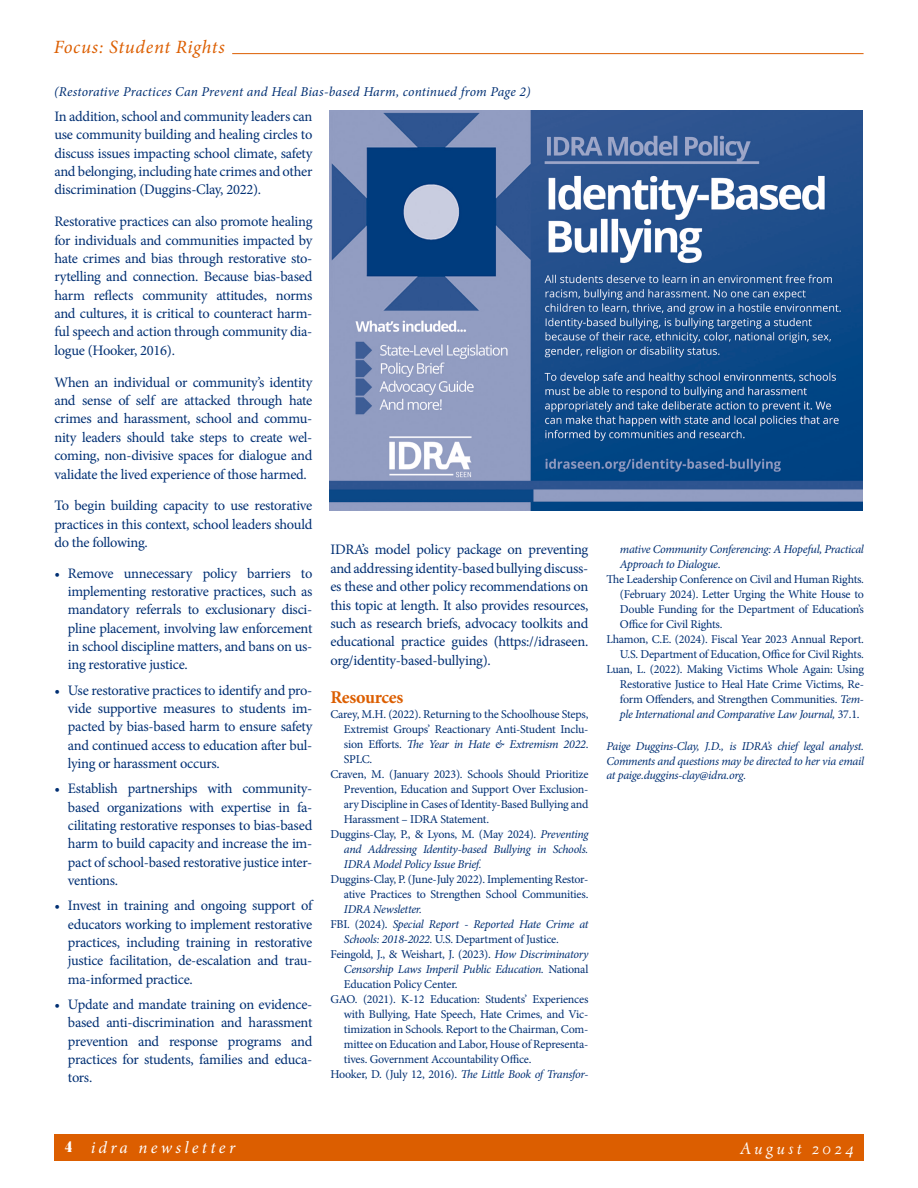
<style>
.page{position:relative;width:918px;height:1188px;background:#fff}
.page>*{position:absolute;margin:0;border:0;box-sizing:border-box;transform-origin:0 0}
.t1{font:italic 18.75px "Minion Pro";letter-spacing:.035em;color:#dc5e00}
.Subhead_para{font:700 18px "Minion Pro";letter-spacing:-.02em;color:#dc5e00}
.t2{font:italic 16.8px "Minion Pro";letter-spacing:.195em;color:#fff}
.t3{font:italic 16.8px "Eldorado Text";letter-spacing:.2em;color:#fff}
.Paragraph_Style_1{font:14.4px/18.3px "Minion Pro";letter-spacing:-.02em;color:#002f73;text-align:justify}
.body{font:italic 13.5px "Minion Pro";letter-spacing:.01em;color:#002f73}
.Resource_list{font:12px/15px "Minion Pro";letter-spacing:-.02em;color:#002f73;text-align:justify}
.Resource_list-2{font:italic 12px/15px "Minion Pro";letter-spacing:-.025em;color:#002f73}
.Paragraph_Style_1-2{font:italic 12px/14.4px "Minion Pro";letter-spacing:-.025em;color:#002f73;text-align:justify}
.s1{font-style:italic}
.s2{font-style:normal}
.s3{font-family:"Inflex MT Std";font-weight:700;font-style:normal;font-size:15px}
</style>
<div class="page">
<div style="left:54px;top:1134px;width:810px;height:27px;background:#dc5e00"></div>
<hr style="left:232px;top:53px;width:632px;height:1px;background:#dc5e00">
<img style="left:329px;top:110px;width:534px;height:400px">
<h1 class="t1" style="left:54px;top:34px;width:172px">Focus: Student Rights</h1>
<p class="body" style="left:54px;top:82px;width:478px">(Restorative Practices Can Prevent and Heal Bias-based Harm, continued from Page 2)</p>
<p class="Paragraph_Style_1" style="left:54px;top:107px;width:260px">In addition, school and community leaders can use community building and healing circles to discuss issues impacting school climate, safety and belonging, including hate crimes and other discrimination (Duggins-Clay, 2022).</p>
<p class="Paragraph_Style_1" style="left:54px;top:212px;width:260px">Restorative practices can also promote healing for individuals and communities impacted by hate crimes and bias through restorative sto&shy;rytelling and connection. Because bias-based harm reflects community attitudes, norms and cultures, it is critical to counteract harm&shy;ful speech and action through community dia&shy;logue (Hooker, 2016).</p>
<p class="Paragraph_Style_1" style="left:54px;top:373px;width:260px">When an individual or community’s identity and sense of self are attacked through hate crimes and harassment, school and commu&shy;nity leaders should take steps to create wel&shy;coming, non-divisive spaces for dialogue and validate the lived experience of those harmed.</p>
<p class="Paragraph_Style_1" style="left:54px;top:497px;width:260px">To begin building capacity to use restorative practices in this context, school leaders should do the following.</p>
<p class="Paragraph_Style_1" style="left:68px;top:564px;width:246px;text-indent:-14px">• Remove unnecessary policy barriers to implementing restorative practices, such as mandatory referrals to exclusionary disci&shy;pline placement, involving law enforcement in school discipline matters, and bans on us&shy;ing restorative justice.</p>
<p class="Paragraph_Style_1" style="left:68px;top:681px;width:246px;text-indent:-14px">• Use restorative practices to identify and pro&shy;vide supportive measures to students im&shy;pacted by bias-based harm to ensure safety and continued access to education after bul&shy;lying or harassment occurs.</p>
<p class="Paragraph_Style_1" style="left:68px;top:779px;width:246px;text-indent:-14px">• Establish partnerships with community&shy;based organizations with expertise in fa&shy;cilitating restorative responses to bias-based harm to build capacity and increase the im&shy;pact of school-based restorative justice inter&shy;ventions.</p>
<p class="Paragraph_Style_1" style="left:68px;top:896px;width:246px;text-indent:-14px">• Invest in training and ongoing support of educators working to implement restorative practices, including training in restorative justice facilitation, de-escalation and trau&shy;ma-informed practice.</p>
<p class="Paragraph_Style_1" style="left:68px;top:995px;width:246px;text-indent:-14px">• Update and mandate training on evidence&shy;based anti-discrimination and harassment prevention and response programs and practices for students, families and educa&shy;tors.</p>
<p class="Paragraph_Style_1" style="left:330px;top:541px;width:260px">IDRA’s model policy package on preventing and addressing identity-based bullying discuss&shy;es these and other policy recommendations on this topic at length. It also provides resources, such as research briefs, advocacy toolkits and educational practice guides (https://idraseen. org/identity-based-bullying).</p>
<p class="Subhead_para" style="left:330px;top:685px;width:74px">Resources</p>
<p class="Resource_list" style="left:344px;top:707px;width:246px;text-indent:-14px">Carey, M.H. (2022). Returning to the Schoolhouse Steps, Extremist Groups’ Reactionary Anti-Student Inclu&shy;sion Efforts. <span class="s1">The Year in Hate &amp; Extremism 2022</span>.<br>SPLC.</p>
<p class="Resource_list" style="left:344px;top:767px;width:246px;text-indent:-14px">Craven, M. (January 2023). Schools Should Prioritize Prevention, Education and Support Over Exclusion&shy;ary Discipline in Cases of Identity-Based Bullying and Harassment – IDRA Statement.</p>
<p class="Resource_list-2" style="left:344px;top:827px;width:246px;text-align:justify;text-indent:-14px"><span class="s2">Duggins-Clay, P., &amp; Lyons, M. (May 2024).</span> Preventing and Addressing Identity-based Bullying in Schools.<br>IDRA Model Policy Issue Brief.</p>
<p class="Resource_list" style="left:344px;top:872px;width:246px;text-indent:-14px">Duggins-Clay, P. (June-July 2022). Implementing Restor&shy;ative Practices to Strengthen School Communities.<br><span class="s1">IDRA Newsletter.</span></p>
<p class="Resource_list-2" style="left:344px;top:917px;width:246px;text-indent:-14px"><span class="s2">FBI. (2024).</span> Special Report - Reported Hate Crime at<br>Schools: 2018-2022. <span class="s2">U.S. Department of Justice.</span></p>
<p class="Resource_list" style="left:344px;top:947px;width:246px;text-indent:-14px">Feingold, J., &amp; Weishart, J. (2023). <span class="s1">How Discriminatory Censorship Laws Imperil Public Education.</span> National Education Policy Center.</p>
<p class="Resource_list" style="left:344px;top:992px;width:246px;text-indent:-14px">GAO. (2021). K-12 Education: Students’ Experiences with Bullying, Hate Speech, Hate Crimes, and Vic&shy;timization in Schools. Report to the Chairman, Com&shy;mittee on Education and Labor, House of Representa&shy;tives. Government Accountability Office.</p>
<p class="Resource_list-2" style="left:330px;top:1067px;width:259px"><span class="s2">Hooker, D. (July 12, 2016).</span> The Little Book of Transfor-</p>
<p class="Resource_list-2" style="left:620px;top:541px;width:246px">mative Community Conferencing: A Hopeful, Practical<br>Approach to Dialogue<span class="s2">.</span></p>
<p class="Resource_list" style="left:620px;top:571px;width:246px;text-indent:-14px">The Leadership Conference on Civil and Human Rights. (February 2024). Letter Urging the White House to Double Funding for the Department of Education’s Office for Civil Rights.</p>
<p class="Resource_list" style="left:606px;top:631px;width:259px;text-align:right">Lhamon, C.E. (2024). Fiscal Year 2023 Annual Report.<br>U.S. Department of Education, Office for Civil Rights.</p>
<p class="Resource_list" style="left:620px;top:661px;width:246px;text-indent:-14px">Luan, L. (2022). Making Victims Whole Again: Using Restorative Justice to Heal Hate Crime Victims, Re&shy;form Offenders, and Strengthen Communities. <span class="s1">Tem&shy;ple International and Comparative Law Journal,</span> 37.1.</p>
<p class="Paragraph_Style_1-2" style="left:606px;top:739px;width:259px">Paige Duggins-Clay, J.D., is IDRA’s chief legal analyst.<br>Comments and questions may be directed to her via email at paige.duggins-clay@idra.org.</p>
<p class="t2" style="left:65px;top:1136px;width:172px"><span class="s3">4</span> idra newsletter</p>
<p class="t3" style="left:740px;top:1139px;width:115px">August 2024</p>
</div>
